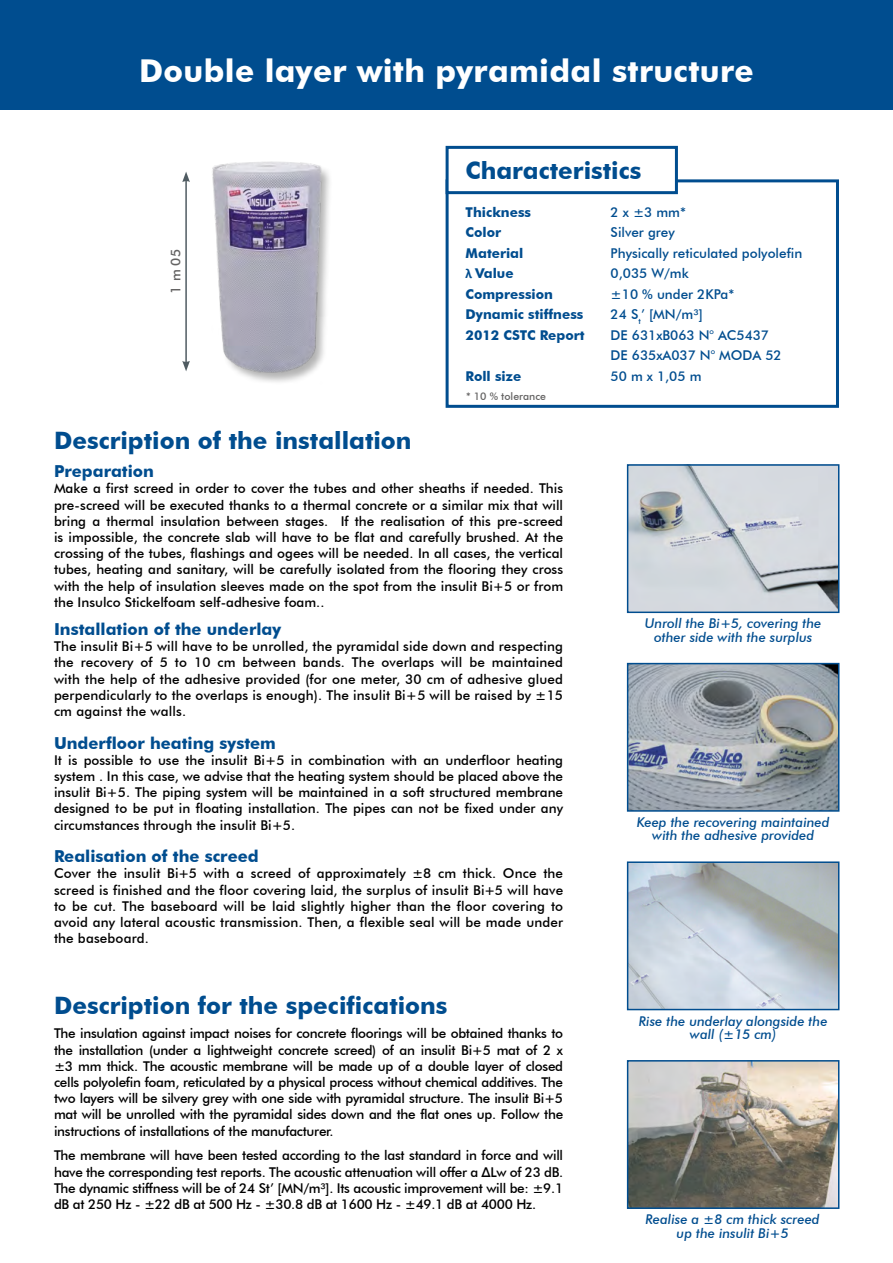
<style>
.page{position:relative;width:893px;height:1263px;background:#fff}
.page>*{position:absolute;margin:0;border:0;box-sizing:border-box;transform-origin:0 0}
.t1{font:700 31.5px "Futura BT";letter-spacing:.01em;color:#fff}
.Titre_gras{font:700 24px "Futura BT";color:#004d8f}
.texte_basic{font:700 24px "Futura BT";color:#004d8f}
.t2{font:700 16.5px "Futura BT";color:#004d8f}
.t3{font:500 13.5px/16.2px "Futura BT";color:#000;text-align:justify}
.t4{font:italic 500 13.5px/13.5px "Futura BT";color:#004d8f;text-align:center}
.texte_basic-2{font:500 13.5px "Futura BT";color:#004d8f}
.texte_basic-3{font:700 13.5px "Futura BT";color:#004d8f}
.t5{font:500 13.5px "Futura BT";color:#646363}
.t6{font:500 10.5px "Futura BT";color:#646363}
.s1{font-family:"Calibri"}
</style>
<div class="page">
<img style="left:630px;top:467px;width:206px;height:143px">
<div style="left:627px;top:464px;width:212px;height:149px;border:2px solid #004d8f"></div>
<img style="left:630px;top:1063px;width:206px;height:143px">
<div style="left:627px;top:1060px;width:212px;height:149px;border:2px solid #004d8f"></div>
<img style="left:630px;top:666px;width:206px;height:143px">
<div style="left:627px;top:663px;width:212px;height:149px;border:2px solid #004d8f"></div>
<div style="left:0;top:0;width:893px;height:109px;background:#004d8f"></div>
<img style="left:212px;top:161px;width:118px;height:220px">
<svg style="left:645px;top:612px;width:177px;height:2px"></svg>
<div style="left:446px;top:179px;width:393px;height:229px;border:3px solid #004d8f"></div>
<div style="left:447px;top:147px;width:229px;height:46px;background:#fff"></div>
<div style="left:446px;top:146px;width:232px;height:48px;border:3px solid #004d8f"></div>
<hr style="left:185px;top:180px;width:2px;height:183px;background:#505c62">
<svg style="left:182px;top:172px;width:8px;height:10px"></svg>
<svg style="left:182px;top:361px;width:8px;height:10px"></svg>
<svg style="left:636px;top:811px;width:194px;height:1px"></svg>
<img style="left:630px;top:864px;width:206px;height:143px">
<div style="left:627px;top:861px;width:212px;height:149px;border:2px solid #004d8f"></div>
<svg style="left:638px;top:1010px;width:190px;height:1px"></svg>
<p class="t1" style="left:139px;top:52px;width:616px">Double layer with pyramidal structure</p>
<p class="t5" style="left:167px;top:294px;width:46px;rotate:-90deg">1 m 05</p>
<p class="texte_basic" style="left:466px;top:156px;width:177px">Characteristics</p>
<p class="texte_basic-3" style="left:466px;top:204px;width:67px">Thickness</p>
<p class="texte_basic-2" style="left:611px;top:204px;width:77px">2 x ±3 mm*</p>
<p class="texte_basic-3" style="left:466px;top:224px;width:37px">Color</p>
<p class="texte_basic-2" style="left:611px;top:224px;width:66px">Silver grey</p>
<p class="texte_basic-3" style="left:466px;top:245px;width:59px">Material</p>
<p class="texte_basic-2" style="left:611px;top:245px;width:193px">Physically reticulated polyolefin</p>
<p class="texte_basic-3" style="left:466px;top:265px;width:50px"><span class="s1">λ</span> Value</p>
<p class="texte_basic-2" style="left:611px;top:265px;width:80px">0,035 W/mk</p>
<p class="texte_basic-3" style="left:466px;top:286px;width:89px">Compression</p>
<p class="texte_basic-2" style="left:611px;top:286px;width:125px">±10 % under 2KPa*</p>
<p class="texte_basic-3" style="left:466px;top:306px;width:119px">Dynamic stiffness</p>
<p class="texte_basic-2" style="left:611px;top:306px;width:94px">24 S<sub>t</sub>’ [MN/m³]</p>
<p class="texte_basic-3" style="left:466px;top:327px;width:121px">2012 CSTC Report</p>
<p class="texte_basic-2" style="left:611px;top:327px;width:160px">DE 631xB063 N° AC5437</p>
<p class="texte_basic-2" style="left:611px;top:347px;width:173px">DE 635xA037 N° MODA 52</p>
<p class="texte_basic-3" style="left:466px;top:368px;width:57px">Roll size</p>
<p class="texte_basic-2" style="left:611px;top:368px;width:92px">50 m x 1,05 m</p>
<p class="t6" style="left:466px;top:390px;width:81px">* 10 % tolerance</p>
<p class="Titre_gras" style="left:54px;top:426px;width:359px">Description of the installation</p>
<p class="t2" style="left:54px;top:461px;width:101px">Preparation</p>
<p class="t3" style="left:54px;top:480px;width:511px">Make a first screed in order to cover the tubes and other sheaths if needed. This pre-screed will be executed thanks to a thermal concrete or a similar mix that will bring a thermal insulation between stages. If the realisation of this pre-screed is impossible, the concrete slab will have to be flat and carefully brushed. At the crossing of the tubes, flashings and ogees will be needed. In all cases, the vertical tubes, heating and sanitary, will be carefully isolated from the flooring they cross with the help of insulation sleeves made on the spot from the insulit Bi+5 or from the Insulco Stickelfoam self-adhesive foam..</p>
<p class="t2" style="left:54px;top:619px;width:229px">Installation of the underlay</p>
<p class="t3" style="left:54px;top:638px;width:511px">The insulit Bi+5 will have to be unrolled, the pyramidal side down and respecting the recovery of 5 to 10 cm between bands. The overlaps will be maintained with the help of the adhesive provided (for one meter, 30 cm of adhesive glued perpendicularly to the overlaps is enough). The insulit Bi+5 will be raised by ±15 cm against the walls.</p>
<p class="t2" style="left:54px;top:733px;width:223px">Underfloor heating system</p>
<p class="t3" style="left:54px;top:752px;width:511px">It is possible to use the insulit Bi+5 in combination with an underfloor heating system . In this case, we advise that the heating system should be placed above the insulit Bi+5. The piping system will be maintained in a soft structured membrane designed to be put in floating installation. The pipes can not be fixed under any circumstances through the insulit Bi+5.</p>
<p class="t2" style="left:54px;top:846px;width:206px">Realisation of the screed</p>
<p class="t3" style="left:54px;top:865px;width:511px">Cover the insulit Bi+5 with a screed of approximately ±8 cm thick. Once the screed is finished and the floor covering laid, the surplus of insulit Bi+5 will have to be cut. The baseboard will be laid slightly higher than the floor covering to avoid any lateral acoustic transmission. Then, a flexible seal will be made under the baseboard.</p>
<p class="Titre_gras" style="left:54px;top:991px;width:395px">Description for the specifications</p>
<p class="t3" style="left:54px;top:1025px;width:511px">The insulation against impact noises for concrete floorings will be obtained thanks to the installation (under a lightweight concrete screed) of an insulit Bi+5 mat of 2 x ±3 mm thick. The acoustic membrane will be made up of a double layer of closed cells polyolefin foam, reticulated by a physical process without chemical additives. The two layers will be silvery grey with one side with pyramidal structure. The insulit Bi+5 mat will be unrolled with the pyramidal sides down and the flat ones up. Follow the instructions of installations of the manufacturer.</p>
<p class="t3" style="left:54px;top:1147px;width:511px">The membrane will have been tested according to the last standard in force and will have the corresponding test reports. The acoustic attenuation will offer a ΔLw of 23 dB.<br>The dynamic stiffness will be of 24 St’ [MN/m³]. Its acoustic improvement will be: ±9.1 dB at 250 Hz - ±22 dB at 500 Hz - ±30.8 dB at 1600 Hz - ±49.1 dB at 4000 Hz.</p>
<p class="t4" style="left:645px;top:617px;width:178px">Unroll the Bi+5, covering the</p>
<p class="t4" style="left:654px;top:630px;width:160px">other side with the surplus</p>
<p class="t4" style="left:637px;top:815px;width:194px">Keep the recovering maintained with the adhesive provided</p>
<p class="t4" style="left:639px;top:1014px;width:190px">Rise the underlay alongside the wall (±15 cm)</p>
<p class="t4" style="left:646px;top:1212px;width:176px">Realise a ±8 cm thick screed</p>
<p class="t4" style="left:677px;top:1226px;width:114px">up the insulit Bi+5</p>
</div>
